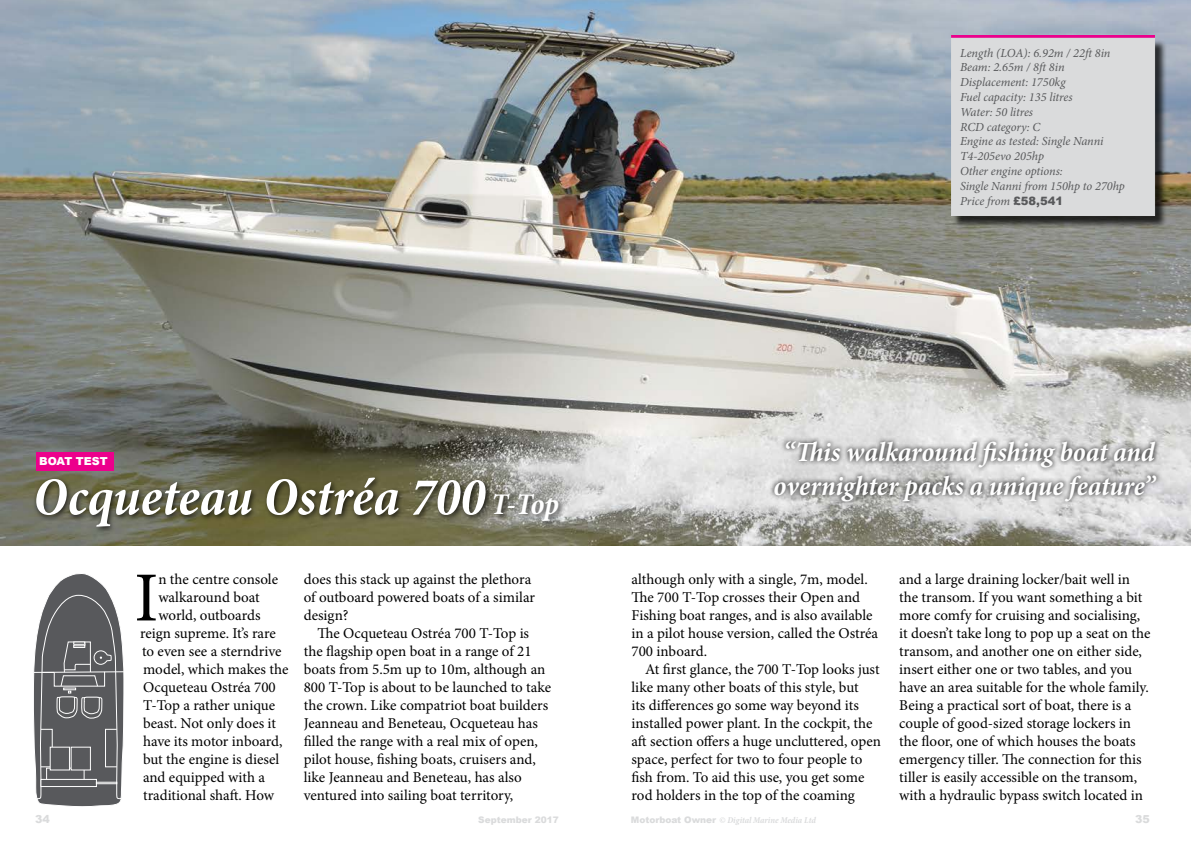
<style>
.page{position:relative;width:1191px;height:842px;background:#fff}
.page>*{position:absolute;margin:0;border:0;box-sizing:border-box;transform-origin:0 0}
.t1{font:70.4px "Minion Pro";color:#000}
.t2{font:italic 700 condensed 54px "Minion Pro";color:#fff}
.t3{font:italic 700 condensed 28px/33.6px "Minion Pro";letter-spacing:-.005em;color:#fff;text-align:center}
.t4{font:15px/18px "Minion Pro";color:#000}
.t5{font:italic 12.3px/14.8px "Minion Pro";letter-spacing:-.005em;color:#58595b}
.t6{font:900 11px "Arial";color:#fff}
.t7{font:900 11px "Arial";color:#dadbdc}
.t8{font:italic 700 condensed 9px "Minion Pro";letter-spacing:-.005em;color:#dadbdc}
.t9{font:900 9px "Arial";color:#dadbdc}
.s1{font-family:"Arial";font-weight:900;font-style:normal;font-size:11.5px}
.s2{font-size:30.4px}
.s3{font-family:"Arial";font-weight:900;font-style:normal;font-stretch:normal}
</style>
<div class="page">
<svg style="left:33px;top:573px;width:91px;height:234px;background:#78797b"></svg>
<div style="left:41px;top:729px;width:12px;height:38px;border:1px solid #fff"></div>
<div style="left:105px;top:729px;width:12px;height:38px;border:1px solid #fff"></div>
<div style="left:46px;top:768px;width:38px;height:12px;border:1px solid #fff"></div>
<div style="left:50px;top:747px;width:19px;height:23px;background:#58595c"></div>
<div style="left:50px;top:747px;width:20px;height:23px;border:1px solid #fff"></div>
<div style="left:71px;top:747px;width:19px;height:23px;background:#58595c"></div>
<div style="left:71px;top:747px;width:20px;height:23px;border:1px solid #fff"></div>
<img style="left:0;top:0;width:1191px;height:546px">
<div style="left:33px;top:474px;width:532px;height:60px;background:#000;opacity:.75"></div>
<div style="left:952px;top:39px;width:215px;height:190px;background:#000;opacity:.75"></div>
<div style="left:951px;top:38px;width:204px;height:178px;background:#dadbdc"></div>
<svg style="left:769px;top:436px;width:392px;height:70px;background:#b2b2b2"></svg>
<div style="left:36px;top:452px;width:77px;height:19px;background:#ec008c"></div>
<hr style="left:951px;top:35px;width:204px;height:3px;background:#ec008c">
<p class="t5" style="left:960px;top:45px;width:166px">Length (LOA): 6.92m / 22ft 8in<br>Beam: 2.65m / 8ft 8in<br>Displacement: 1750kg<br>Fuel capacity: 135 litres<br>Water: 50 litres<br>RCD category: C<br>Engine as tested: Single Nanni<br>T4-205evo 205hp<br>Other engine options:<br>Single Nanni from 150hp to 270hp<br>Price from <span class="s1">£58,541</span></p>
<p class="t6" style="left:39px;top:455px;width:70px">BOAT TEST</p>
<h2 class="t2" style="left:33px;top:460px;width:527px">Ocqueteau Ostréa 700 <span class="s2">T-Top</span></h2>
<h1 class="t1" style="left:134px;top:551px;width:26px">I</h1>
<p class="t4" style="left:158px;top:571px;width:121px">n the centre console</p>
<p class="t4" style="left:158px;top:589px;width:103px">walkaround boat</p>
<p class="t4" style="left:158px;top:607px;width:104px">world, outboards</p>
<p class="t4" style="left:140px;top:625px;width:137px">reign supreme. It’s rare</p>
<p class="t4" style="left:142px;top:643px;width:141px">to even see a sterndrive</p>
<p class="t4" style="left:143px;top:661px;width:147px">model, which makes the</p>
<p class="t4" style="left:143px;top:679px;width:134px">Ocqueteau Ostréa 700</p>
<p class="t4" style="left:143px;top:697px;width:134px">T-Top a rather unique</p>
<p class="t4" style="left:143px;top:715px;width:134px">beast. Not only does it</p>
<p class="t4" style="left:143px;top:733px;width:141px">have its motor inboard,</p>
<p class="t4" style="left:143px;top:751px;width:138px">but the engine is diesel</p>
<p class="t4" style="left:143px;top:769px;width:123px">and equipped with a</p>
<p class="t4" style="left:143px;top:787px;width:132px">traditional shaft. How</p>
<p class="t4" style="left:304px;top:571px;width:233px">does this stack up against the plethora of outboard powered boats of a similar design?</p>
<p class="t4" style="left:304px;top:625px;width:249px;text-indent:14px">The Ocqueteau Ostréa 700 T-Top is the flagship open boat in a range of 21 boats from 5.5m up to 10m, although an 800 T-Top is about to be launched to take the crown. Like compatriot boat builders Jeanneau and Beneteau, Ocqueteau has filled the range with a real mix of open, pilot house, fishing boats, cruisers and, like Jeanneau and Beneteau, has also ventured into sailing boat territory,</p>
<h3 class="t3" style="left:773px;top:435px;width:383px">“This walkaround fishing boat and overnighter packs a unique feature”</h3>
<p class="t4" style="left:631px;top:571px;width:248px">although only with a single, 7m, model.<br>The 700 T-Top crosses their Open and Fishing boat ranges, and is also available in a pilot house version, called the Ostréa 700 inboard.</p>
<p class="t4" style="left:631px;top:661px;width:251px;text-indent:14px">At first glance, the 700 T-Top looks just like many other boats of this style, but<br>its differences go some way beyond its installed power plant. In the cockpit, the aft section offers a huge uncluttered, open space, perfect for two to four people to fish from. To aid this use, you get some rod holders in the top of the coaming</p>
<p class="t4" style="left:899px;top:571px;width:253px">and a large draining locker/bait well in the transom. If you want something a bit more comfy for cruising and socialising, it doesn’t take long to pop up a seat on the transom, and another one on either side, insert either one or two tables, and you have an area suitable for the whole family.<br>Being a practical sort of boat, there is a couple of good-sized storage lockers in the floor, one of which houses the boats emergency tiller. The connection for this tiller is easily accessible on the transom, with a hydraulic bypass switch located in</p>
<p class="t7" style="left:35px;top:813px;width:16px">34</p>
<p class="t9" style="left:478px;top:815px;width:82px">September 2017</p>
<p class="t8" style="left:631px;top:814px;width:186px"><span class="s3">Motorboat Owner</span> © Digital Marine Media Ltd</p>
<p class="t7" style="left:1135px;top:813px;width:16px">35</p>
</div>
